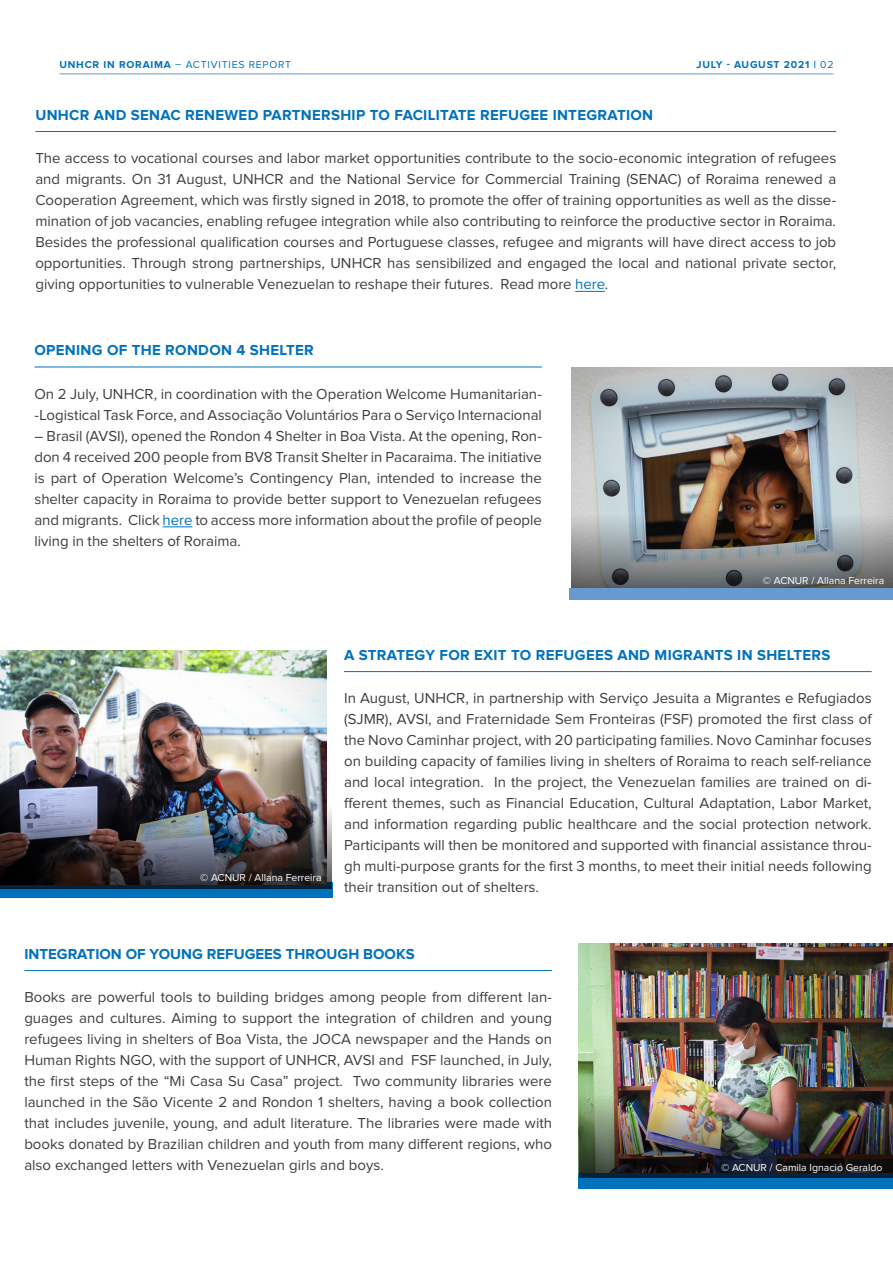
<style>
.page{position:relative;width:893px;height:1263px;background:#fff}
.page>*{position:absolute;margin:0;border:0;box-sizing:border-box;transform-origin:0 0}
.Parágrafo_Normal{font:15px/21px "Proxima Nova";color:#3e3e3f;text-align:justify}
.Título_Notícia{font:700 15px "Proxima Nova";letter-spacing:.02em;color:#0072bc}
.Título_Notícia-2{font:700 15px "Proxima Nova";color:#0072bc}
.Créditos_Foto{font:10.5px "Proxima Nova";color:#fff}
.t1{font:10.35px "Proxima Nova";letter-spacing:.075em;color:#0072bc}
.t2{font:700 10.35px "Proxima Nova";letter-spacing:.075em;color:#0072bc}
.s1{font-weight:700}
.s2{font-weight:400}
.s3{color:#0072bc}
</style>
<div class="page">
<hr style="left:60px;top:74px;width:773px;height:1px;background:#679ad1">
<img style="left:571px;top:367px;width:322px;height:147px">
<hr style="left:344px;top:671px;width:528px;height:1px;background:#0072bc">
<div style="left:0;top:882px;width:332px;height:16px;background:#0072bc"></div>
<hr style="left:34px;top:367px;width:508px;height:1px;background:#0072bc">
<svg style="left:163px;top:527px;width:29px;height:1px"></svg>
<img style="left:571px;top:514px;width:322px;height:74px">
<hr style="left:35px;top:131px;width:801px;height:1px;background:#0072bc">
<hr style="left:575px;top:291px;width:30px;height:1px;background:#0072bc">
<hr style="left:24px;top:970px;width:528px;height:1px;background:#0072bc">
<div style="left:570px;top:588px;width:323px;height:12px;background:#679ad1"></div>
<img style="left:0;top:650px;width:326px;height:81px">
<img style="left:0;top:731px;width:332px;height:158px">
<img style="left:578px;top:943px;width:315px;height:230px">
<div style="left:578px;top:1173px;width:315px;height:16px;background:#0072bc"></div>
<img style="left:579px;top:1020px;width:314px;height:158px">
<p class="t1" style="left:60px;top:60px;width:233px"><span class="s1">UNHCR IN RORAIMA</span> – ACTIVITIES REPORT</p>
<p class="t2" style="left:697px;top:58px;width:138px">JULY - AUGUST 2021 | <span class="s2">02</span></p>
<p class="Título_Notícia" style="left:35px;top:106px;width:619px">UNHCR AND SENAC RENEWED PARTNERSHIP TO FACILITATE REFUGEE INTEGRATION</p>
<p class="Parágrafo_Normal" style="left:35px;top:149px;width:802px">The access to vocational courses and labor market opportunities contribute to the socio-economic integration of refugees and migrants. On 31 August, UNHCR and the National Service for Commercial Training (SENAC) of Roraima renewed a Cooperation Agreement, which was firstly signed in 2018, to promote the offer of training opportunities as well as the disse&shy;mination of job vacancies, enabling refugee integration while also contributing to reinforce the productive sector in Roraima.<br>Besides the professional qualification courses and Portuguese classes, refugee and migrants will have direct access to job opportunities. Through strong partnerships, UNHCR has sensibilized and engaged the local and national private sector, giving opportunities to vulnerable Venezuelan to reshape their futures. Read more <span class="s3">here</span>.</p>
<p class="Título_Notícia" style="left:34px;top:342px;width:281px">OPENING OF THE RONDON 4 SHELTER</p>
<p class="Parágrafo_Normal" style="left:34px;top:384px;width:509px">On 2 July, UNHCR, in coordination with the Operation Welcome Humanitarian--Logistical Task Force, and Associação Voluntários Para o Serviço Internacional</p>
<p class="Parágrafo_Normal" style="left:34px;top:426px;width:509px">– Brasil (AVSI), opened the Rondon 4 Shelter in Boa Vista. At the opening, Ron&shy;don 4 received 200 people from BV8 Transit Shelter in Pacaraima. The initiative is part of Operation Welcome’s Contingency Plan, intended to increase the shelter capacity in Roraima to provide better support to Venezuelan refugees and migrants. Click <span class="s3">here</span> to access more information about the profile of people living in the shelters of Roraima.</p>
<p class="Créditos_Foto" style="left:763px;top:576px;width:123px">© ACNUR / Allana Ferreira</p>
<p class="Créditos_Foto" style="left:200px;top:873px;width:123px">© ACNUR / Allana Ferreira</p>
<p class="Título_Notícia" style="left:344px;top:646px;width:488px">A STRATEGY FOR EXIT TO REFUGEES AND MIGRANTS IN SHELTERS</p>
<p class="Parágrafo_Normal" style="left:344px;top:689px;width:529px">In August, UNHCR, in partnership with Serviço Jesuita a Migrantes e Refugiados (SJMR), AVSI, and Fraternidade Sem Fronteiras (FSF) promoted the first class of the Novo Caminhar project, with 20 participating families. Novo Caminhar focuses on building capacity of families living in shelters of Roraima to reach self-reliance and local integration. In the project, the Venezuelan families are trained on di&shy;fferent themes, such as Financial Education, Cultural Adaptation, Labor Market, and information regarding public healthcare and the social protection network.<br>Participants will then be monitored and supported with financial assistance throu&shy;gh multi-purpose grants for the first 3 months, to meet their initial needs following their transition out of shelters.</p>
<p class="Título_Notícia-2" style="left:24px;top:945px;width:392px">INTEGRATION OF YOUNG REFUGEES THROUGH BOOKS</p>
<p class="Parágrafo_Normal" style="left:24px;top:987px;width:529px">Books are powerful tools to building bridges among people from different lan&shy;guages and cultures. Aiming to support the integration of children and young refugees living in shelters of Boa Vista, the JOCA newspaper and the Hands on Human Rights NGO, with the support of UNHCR, AVSI and FSF launched, in July, the first steps of the “Mi Casa Su Casa” project. Two community libraries were launched in the São Vicente 2 and Rondon 1 shelters, having a book collection that includes juvenile, young, and adult literature. The libraries were made with books donated by Brazilian children and youth from many different regions, who also exchanged letters with Venezuelan girls and boys.</p>
<p class="Créditos_Foto" style="left:721px;top:1162px;width:163px">© ACNUR / Camila Ignacio Geraldo</p>
</div>
